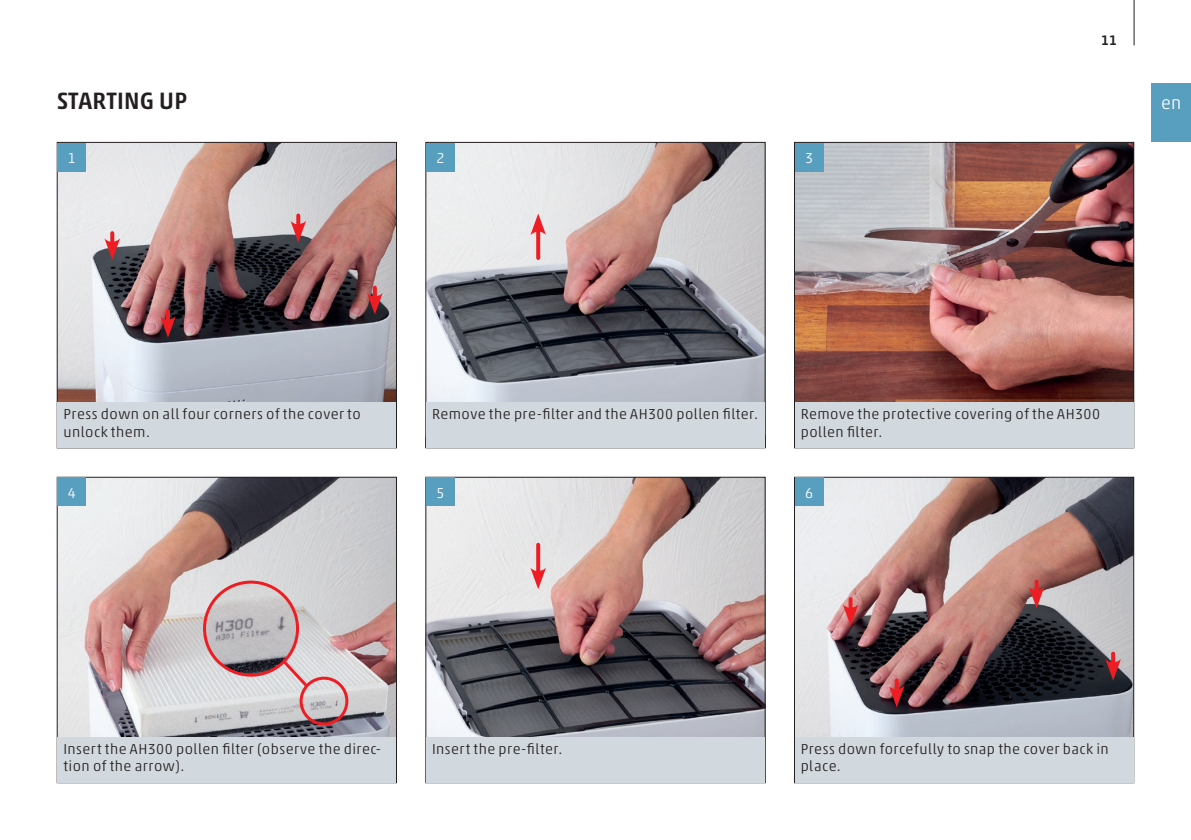
<style>
.page{position:relative;width:1191px;height:840px;background:#fff}
.page>*{position:absolute;margin:0;border:0;box-sizing:border-box;transform-origin:0 0}
.t1{font:500 24px "Akko W1 G";letter-spacing:.01em;color:#231f20}
.t2{font:300 18px "Akko W1 G";color:#fff}
.t3{font:300 14.6px/17.6px "Akko W1 G";letter-spacing:.035em;color:#231f20}
.t4{font:300 14.6px "Akko W1 G";color:#fff}
.t5{font:500 14px "Akko W1 G";color:#231f20}
</style>
<div class="page">
<div style="left:1151px;top:83px;width:40px;height:59px;background:#589ebf"></div>
<hr style="left:1133px;top:0;width:1px;height:45px;background:#231f20">
<img style="left:796px;top:478px;width:336px;height:258px">
<div style="left:794px;top:476px;width:340px;height:306px;border:1px solid #231f20"></div>
<div style="left:795px;top:477px;width:28px;height:29px;background:#589ebf"></div>
<img style="left:427px;top:478px;width:336px;height:258px">
<div style="left:425px;top:476px;width:340px;height:306px;border:1px solid #231f20"></div>
<div style="left:426px;top:477px;width:29px;height:29px;background:#589ebf"></div>
<img style="left:59px;top:478px;width:336px;height:258px">
<div style="left:57px;top:476px;width:340px;height:306px;border:1px solid #231f20"></div>
<div style="left:58px;top:477px;width:28px;height:29px;background:#589ebf"></div>
<img style="left:796px;top:144px;width:336px;height:258px">
<div style="left:794px;top:142px;width:340px;height:306px;border:1px solid #231f20"></div>
<div style="left:795px;top:143px;width:28px;height:28px;background:#589ebf"></div>
<img style="left:427px;top:144px;width:336px;height:257px">
<div style="left:425px;top:142px;width:340px;height:306px;border:1px solid #231f20"></div>
<div style="left:426px;top:143px;width:28px;height:28px;background:#589ebf"></div>
<img style="left:59px;top:144px;width:336px;height:258px">
<div style="left:57px;top:142px;width:340px;height:306px;border:1px solid #231f20"></div>
<div style="left:58px;top:143px;width:28px;height:28px;background:#589ebf"></div>
<div style="left:426px;top:401px;width:338px;height:46px;background:#d2d9de"></div>
<div style="left:795px;top:402px;width:338px;height:45px;background:#d2d9de"></div>
<div style="left:58px;top:736px;width:338px;height:45px;background:#d2d9de"></div>
<div style="left:58px;top:402px;width:338px;height:45px;background:#d2d9de"></div>
<div style="left:426px;top:736px;width:338px;height:45px;background:#d2d9de"></div>
<div style="left:795px;top:736px;width:338px;height:45px;background:#d2d9de"></div>
<div style="left:299px;top:676px;width:49px;height:49px;border:3px solid #ee1d23;border-radius:50%"></div>
<img style="left:204px;top:581px;width:93px;height:93px;border-radius:46px">
<div style="left:203px;top:580px;width:96px;height:96px;border:3px solid #ee1d23;border-radius:50%"></div>
<svg style="left:280px;top:657px;width:31px;height:32px"></svg>
<svg style="left:536px;top:235px;width:4px;height:23px"></svg>
<svg style="left:530px;top:213px;width:16px;height:22px"></svg>
<svg style="left:536px;top:544px;width:4px;height:23px"></svg>
<svg style="left:530px;top:567px;width:16px;height:22px"></svg>
<svg style="left:373px;top:287px;width:4px;height:6px"></svg>
<svg style="left:367px;top:293px;width:16px;height:21px"></svg>
<svg style="left:296px;top:215px;width:4px;height:6px"></svg>
<svg style="left:290px;top:221px;width:16px;height:21px"></svg>
<svg style="left:110px;top:233px;width:4px;height:5px"></svg>
<svg style="left:104px;top:238px;width:16px;height:22px"></svg>
<hr style="left:166px;top:311px;width:4px;height:12px;background:#ee1d23">
<svg style="left:160px;top:316px;width:16px;height:21px"></svg>
<svg style="left:1111px;top:653px;width:4px;height:5px"></svg>
<svg style="left:1105px;top:658px;width:16px;height:22px"></svg>
<svg style="left:1034px;top:581px;width:4px;height:5px"></svg>
<svg style="left:1028px;top:586px;width:16px;height:22px"></svg>
<svg style="left:848px;top:598px;width:4px;height:6px"></svg>
<svg style="left:842px;top:604px;width:16px;height:21px"></svg>
<svg style="left:894px;top:680px;width:4px;height:5px"></svg>
<svg style="left:889px;top:685px;width:15px;height:22px"></svg>
<p class="t5" style="left:1101px;top:30px;width:18px">11</p>
<h1 class="t1" style="left:57px;top:83px;width:132px">STARTING UP</h1>
<p class="t2" style="left:1161px;top:89px;width:22px">en</p>
<p class="t4" style="left:68px;top:147px;width:10px">1</p>
<p class="t4" style="left:436px;top:147px;width:10px">2</p>
<p class="t4" style="left:805px;top:147px;width:10px">3</p>
<p class="t3" style="left:63px;top:404px;width:299px">Press down on all four corners of the cover to unlock them.</p>
<p class="t3" style="left:432px;top:404px;width:327px">Remove the pre-filter and the AH300 pollen filter.</p>
<p class="t3" style="left:800px;top:404px;width:301px">Remove the protective covering of the AH300 pollen filter.</p>
<p class="t4" style="left:68px;top:482px;width:10px">4</p>
<p class="t4" style="left:436px;top:482px;width:10px">5</p>
<p class="t4" style="left:805px;top:482px;width:10px">6</p>
<p class="t3" style="left:63px;top:738px;width:319px">Insert the AH300 pollen filter (observe the direc&shy;tion of the arrow).</p>
<p class="t3" style="left:432px;top:738px;width:132px">Insert the pre-filter.</p>
<p class="t3" style="left:800px;top:738px;width:310px">Press down forcefully to snap the cover back in place.</p>
</div>
